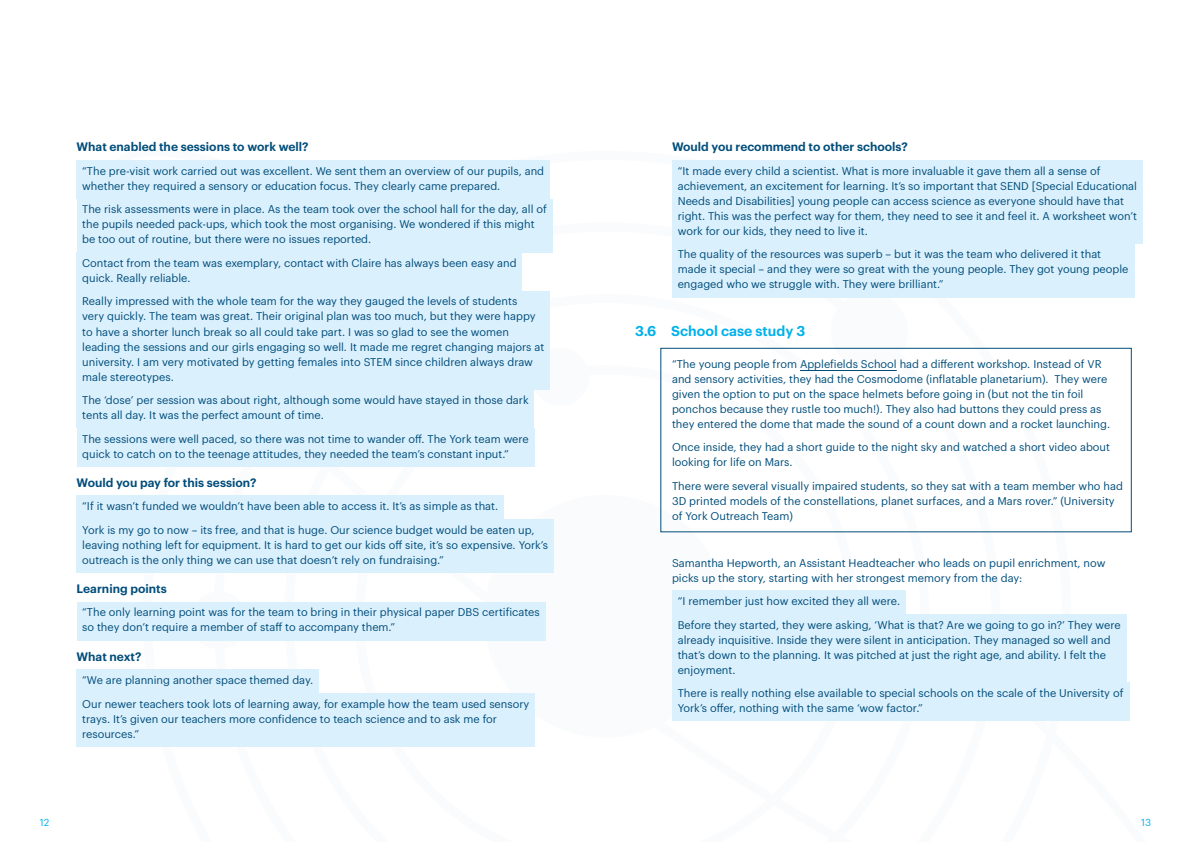
<style>
.page{position:relative;width:1191px;height:842px;background:#fff}
.page>*{position:absolute;margin:0;border:0;box-sizing:border-box;transform-origin:0 0}
.sub_number_title{font:600 14px "Graphik";color:#00b1eb}
.sub_sub_title{font:600 12px "Graphik";color:#004d7a}
.Responses{font:11px/15px "Graphik";color:#004d7a}
.Text{font:11px/15px "Graphik";color:#004d7a}
.Text-2{font:10px "Graphik";color:#00b1eb}
</style>
<div class="page">
<svg style="left:284px;top:297px;width:650px;height:450px"></svg>
<div style="left:660px;top:348px;width:471px;height:184px;border:1px solid #004d7a"></div>
<div style="left:672px;top:160px;width:470px;height:84px;background:#dbf0fd"></div>
<div style="left:672px;top:244px;width:462px;height:53px;background:#dbf0fd"></div>
<hr style="left:800px;top:370px;width:96px;height:1px;background:#004d7a">
<div style="left:672px;top:590px;width:233px;height:24px;background:#dbf0fd"></div>
<div style="left:672px;top:614px;width:454px;height:68px;background:#dbf0fd"></div>
<div style="left:672px;top:682px;width:457px;height:39px;background:#dbf0fd"></div>
<div style="left:77px;top:160px;width:473px;height:39px;background:#dbf0fd"></div>
<div style="left:77px;top:199px;width:475px;height:53px;background:#dbf0fd"></div>
<div style="left:77px;top:252px;width:445px;height:39px;background:#dbf0fd"></div>
<div style="left:77px;top:291px;width:473px;height:98px;background:#dbf0fd"></div>
<div style="left:77px;top:389px;width:457px;height:39px;background:#dbf0fd"></div>
<div style="left:77px;top:428px;width:457px;height:38px;background:#dbf0fd"></div>
<div style="left:77px;top:496px;width:427px;height:23px;background:#dbf0fd"></div>
<div style="left:77px;top:519px;width:477px;height:54px;background:#dbf0fd"></div>
<div style="left:77px;top:602px;width:468px;height:38px;background:#dbf0fd"></div>
<div style="left:77px;top:669px;width:242px;height:24px;background:#dbf0fd"></div>
<div style="left:77px;top:693px;width:458px;height:53px;background:#dbf0fd"></div>
<p class="sub_sub_title" style="left:77px;top:138px;width:233px">What enabled the sessions to work well?</p>
<p class="Responses" style="left:82px;top:163px;width:463px">“The pre-visit work carried out was excellent. We sent them an overview of our pupils, and whether they required a sensory or education focus. They clearly came prepared.</p>
<p class="Responses" style="left:82px;top:201px;width:466px">The risk assessments were in place. As the team took over the school hall for the day, all of the pupils needed pack-ups, which took the most organising. We wondered if this might be too out of routine, but there were no issues reported.</p>
<p class="Responses" style="left:82px;top:255px;width:436px">Contact from the team was exemplary, contact with Claire has always been easy and quick. Really reliable.</p>
<p class="Responses" style="left:82px;top:293px;width:463px">Really impressed with the whole team for the way they gauged the levels of students<br>very quickly. The team was great. Their original plan was too much, but they were happy to have a shorter lunch break so all could take part. I was so glad to see the women leading the sessions and our girls engaging so well. It made me regret changing majors at university. I am very motivated by getting females into STEM since children always draw male stereotypes.</p>
<p class="Responses" style="left:82px;top:392px;width:448px">The ‘dose’ per session was about right, although some would have stayed in those dark tents all day. It was the perfect amount of time.</p>
<p class="Responses" style="left:82px;top:430px;width:448px">The sessions were well paced, so there was not time to wander off. The York team were quick to catch on to the teenage attitudes, they needed the team’s constant input.”</p>
<p class="sub_sub_title" style="left:77px;top:473px;width:181px">Would you pay for this session?</p>
<p class="Responses" style="left:82px;top:498px;width:417px">“If it wasn’t funded we wouldn’t have been able to access it. It’s as simple as that.</p>
<p class="Responses" style="left:82px;top:521px;width:467px">York is my go to now – its free, and that is huge. Our science budget would be eaten up, leaving nothing left for equipment. It is hard to get our kids off site, it’s so expensive. York’s outreach is the only thing we can use that doesn’t rely on fundraising.”</p>
<p class="sub_sub_title" style="left:77px;top:579px;width:92px">Learning points</p>
<p class="Responses" style="left:82px;top:604px;width:459px">“The only learning point was for the team to bring in their physical paper DBS certificates so they don’t require a member of staff to accompany them.”</p>
<p class="sub_sub_title" style="left:77px;top:647px;width:66px">What next?</p>
<p class="Responses" style="left:82px;top:672px;width:232px">“We are planning another space themed day.</p>
<p class="Responses" style="left:82px;top:695px;width:449px">Our newer teachers took lots of learning away, for example how the team used sensory trays. It’s given our teachers more confidence to teach science and to ask me for resources.”</p>
<p class="sub_sub_title" style="left:672px;top:138px;width:237px">Would you recommend to other schools?</p>
<p class="Responses" style="left:677px;top:163px;width:461px">“It made every child a scientist. What is more invaluable it gave them all a sense of achievement, an excitement for learning. It’s so important that SEND [Special Educational Needs and Disabilities] young people can access science as everyone should have that right. This was the perfect way for them, they need to see it and feel it. A worksheet won’t work for our kids, they need to live it.</p>
<p class="Responses" style="left:677px;top:246px;width:452px">The quality of the resources was superb – but it was the team who delivered it that made it special – and they were so great with the young people. They got young people engaged who we struggle with. They were brilliant.”</p>
<p class="sub_number_title" style="left:635px;top:320px;width:172px">3.6 School case study 3</p>
<p class="Text" style="left:672px;top:355px;width:439px">“The young people from Applefields School had a different workshop. Instead of VR and sensory activities, they had the Cosmodome (inflatable planetarium). They were given the option to put on the space helmets before going in (but not the tin foil ponchos because they rustle too much!). They also had buttons they could press as they entered the dome that made the sound of a count down and a rocket launching.</p>
<p class="Text" style="left:672px;top:439px;width:439px">Once inside, they had a short guide to the night sky and watched a short video about looking for life on Mars.</p>
<p class="Text" style="left:672px;top:477px;width:452px">There were several visually impaired students, so they sat with a team member who had<br>3D printed models of the constellations, planet surfaces, and a Mars rover.” (University of York Outreach Team)</p>
<p class="Text" style="left:672px;top:554px;width:435px">Samantha Hepworth, an Assistant Headteacher who leads on pupil enrichment, now picks up the story, starting with her strongest memory from the day:</p>
<p class="Responses" style="left:677px;top:593px;width:224px">“I remember just how excited they all were.</p>
<p class="Responses" style="left:677px;top:616px;width:444px">Before they started, they were asking, ‘What is that? Are we going to go in?’ They were already inquisitive. Inside they were silent in anticipation. They managed so well and that’s down to the planning. It was pitched at just the right age, and ability. I felt the enjoyment.</p>
<p class="Responses" style="left:677px;top:685px;width:447px">There is really nothing else available to special schools on the scale of the University of<br>York’s offer, nothing with the same ‘wow factor.”</p>
<p class="Text-2" style="left:40px;top:815px;width:11px">12</p>
<p class="Text-2" style="left:1141px;top:815px;width:12px">13</p>
</div>
